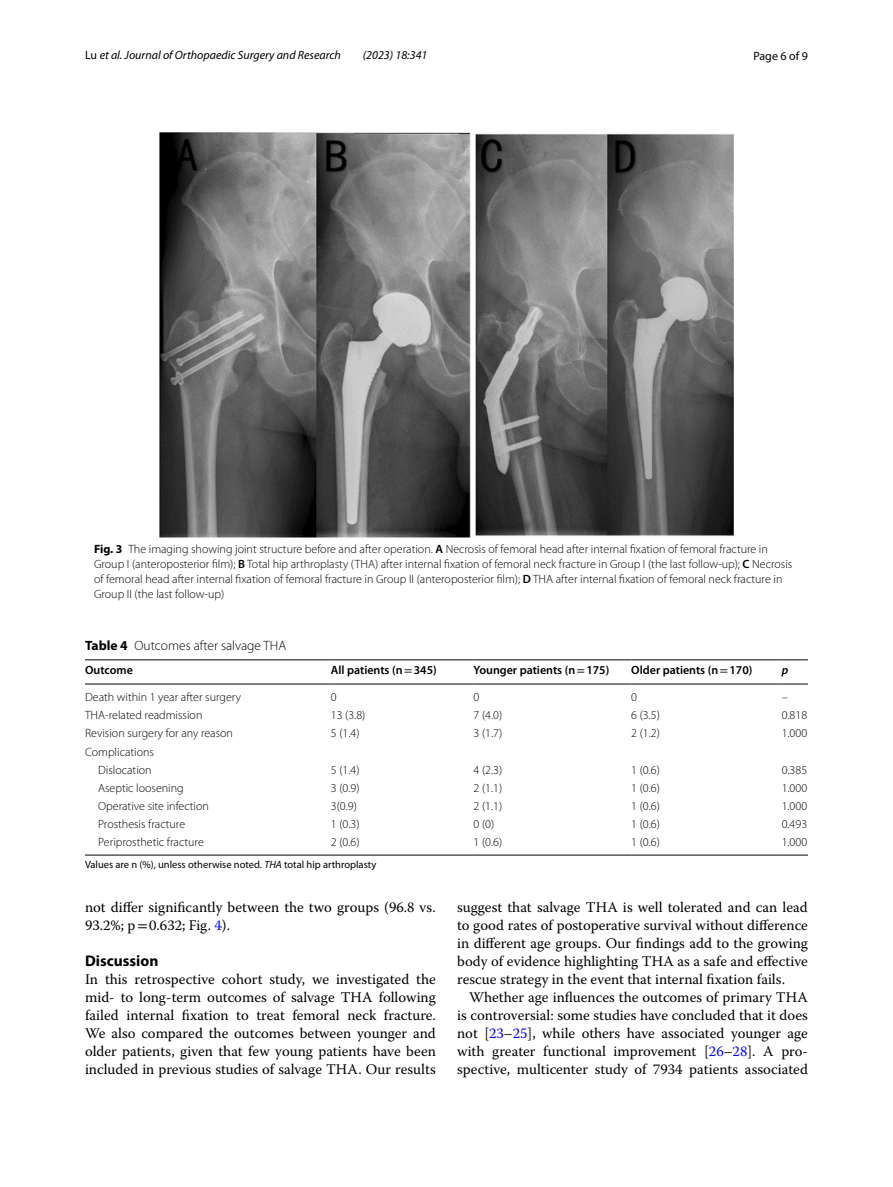
<style>
.page{position:relative;width:893px;height:1187px;background:#fff}
.page>*{position:absolute;margin:0;border:0;box-sizing:border-box;transform-origin:0 0}
.t1{font:700 15.45px "Myriad Pro";color:#000}
.t2{font:14.7px/18px "Warnock Pro";color:#000;text-align:justify}
.t3{font:300 13.5px "Myriad Pro";color:#000}
.t4{font:300 12px/15px "Myriad Pro";color:#000}
.t5{font:600 12px "Myriad Pro";color:#000}
.t6{font:italic 12px "Myriad Pro";color:#000}
.t7{font:12px "Myriad Pro";color:#000}
.t8{font:italic 600 12px "Myriad Pro";color:#000}
.t9{font:10.5px "Myriad Pro";color:#000}
.s1{font-style:normal}
.s2{font-weight:700}
.s3{font-weight:600}
.s4{font-family:"STIX";font-weight:400}
.s5{font-style:italic}
.s6{font-family:"STIX"}
.s7{color:#00f}
</style>
<div class="page">
<img style="left:160px;top:133px;width:573px;height:404px">
<hr style="left:85px;top:659px;width:246px;height:1px;background:#000">
<hr style="left:85px;top:683px;width:246px;height:1px;background:#000">
<hr style="left:331px;top:659px;width:143px;height:1px;background:#000">
<hr style="left:331px;top:683px;width:143px;height:1px;background:#000">
<hr style="left:474px;top:659px;width:157px;height:1px;background:#000">
<hr style="left:474px;top:683px;width:157px;height:1px;background:#000">
<hr style="left:631px;top:659px;width:151px;height:1px;background:#000">
<hr style="left:631px;top:683px;width:151px;height:1px;background:#000">
<svg style="left:782px;top:659px;width:26px;height:1px"></svg>
<svg style="left:782px;top:683px;width:26px;height:1px"></svg>
<hr style="left:85px;top:854px;width:246px;height:1px;background:#000">
<hr style="left:331px;top:854px;width:143px;height:1px;background:#000">
<hr style="left:474px;top:854px;width:157px;height:1px;background:#000">
<hr style="left:631px;top:854px;width:151px;height:1px;background:#000">
<svg style="left:782px;top:854px;width:26px;height:1px"></svg>
<p class="t6" style="left:85px;top:48px;width:257px"><span class="s1">Lu</span> et al. Journal of Orthopaedic Surgery and Research</p>
<p class="t6" style="left:363px;top:48px;width:66px">(2023) 18:341</p>
<p class="t7" style="left:753px;top:48px;width:56px">Page 6 of 9</p>
<p class="t4" style="left:94px;top:541px;width:700px"><span class="s2">Fig. 3</span> The imaging showing joint structure before and after operation. <span class="s3">A</span> Necrosis of femoral head after internal fixation of femoral fracture in Group I (anteroposterior film); <span class="s3">B</span> Total hip arthroplasty (THA) after internal fixation of femoral neck fracture in Group I (the last follow-up); <span class="s3">C</span> Necrosis of femoral head after internal fixation of femoral fracture in Group II (anteroposterior film); <span class="s3">D</span> THA after internal fixation of femoral neck fracture in Group II (the last follow-up)</p>
<p class="t3" style="left:85px;top:638px;width:203px"><span class="s2">Table 4</span> Outcomes after salvage THA</p>
<p class="t5" style="left:85px;top:662px;width:49px">Outcome</p>
<p class="t5" style="left:331px;top:662px;width:107px">All patients (n<span class="s4">=</span>345)</p>
<p class="t5" style="left:474px;top:662px;width:137px">Younger patients (n<span class="s4">=</span>175)</p>
<p class="t5" style="left:631px;top:662px;width:123px">Older patients (n<span class="s4">=</span>170)</p>
<p class="t8" style="left:782px;top:662px;width:8px">p</p>
<p class="t4" style="left:85px;top:689px;width:157px">Death within 1 year after surgery</p>
<p class="t4" style="left:331px;top:689px;width:7px">0</p>
<p class="t4" style="left:474px;top:689px;width:7px">0</p>
<p class="t4" style="left:631px;top:689px;width:7px">0</p>
<p class="t4" style="left:782px;top:689px;width:7px">–</p>
<p class="t4" style="left:85px;top:708px;width:119px">THA-related readmission</p>
<p class="t4" style="left:331px;top:708px;width:36px">13 (3.8)</p>
<p class="t4" style="left:474px;top:708px;width:30px">7 (4.0)</p>
<p class="t4" style="left:631px;top:708px;width:30px">6 (3.5)</p>
<p class="t4" style="left:782px;top:708px;width:27px">0.818</p>
<p class="t4" style="left:85px;top:726px;width:149px">Revision surgery for any reason</p>
<p class="t4" style="left:331px;top:726px;width:30px">5 (1.4)</p>
<p class="t4" style="left:474px;top:726px;width:30px">3 (1.7)</p>
<p class="t4" style="left:631px;top:726px;width:30px">2 (1.2)</p>
<p class="t4" style="left:782px;top:726px;width:27px">1.000</p>
<p class="t4" style="left:85px;top:742px;width:70px;line-height:18.1px;text-align:right">Complications<br>Dislocation</p>
<p class="t4" style="left:331px;top:762px;width:30px">5 (1.4)</p>
<p class="t4" style="left:474px;top:762px;width:30px">4 (2.3)</p>
<p class="t4" style="left:631px;top:762px;width:30px">1 (0.6)</p>
<p class="t4" style="left:782px;top:762px;width:27px">0.385</p>
<p class="t4" style="left:98px;top:780px;width:87px">Aseptic loosening</p>
<p class="t4" style="left:331px;top:780px;width:30px">3 (0.9)</p>
<p class="t4" style="left:474px;top:780px;width:30px">2 (1.1)</p>
<p class="t4" style="left:631px;top:780px;width:30px">1 (0.6)</p>
<p class="t4" style="left:782px;top:780px;width:27px">1.000</p>
<p class="t4" style="left:98px;top:798px;width:112px">Operative site infection</p>
<p class="t4" style="left:331px;top:798px;width:28px">3(0.9)</p>
<p class="t4" style="left:474px;top:798px;width:30px">2 (1.1)</p>
<p class="t4" style="left:631px;top:798px;width:30px">1 (0.6)</p>
<p class="t4" style="left:782px;top:798px;width:27px">1.000</p>
<p class="t4" style="left:98px;top:816px;width:89px">Prosthesis fracture</p>
<p class="t4" style="left:331px;top:816px;width:30px">1 (0.3)</p>
<p class="t4" style="left:474px;top:816px;width:22px">0 (0)</p>
<p class="t4" style="left:631px;top:816px;width:30px">1 (0.6)</p>
<p class="t4" style="left:782px;top:816px;width:27px">0.493</p>
<p class="t4" style="left:98px;top:835px;width:107px">Periprosthetic fracture</p>
<p class="t4" style="left:331px;top:835px;width:30px">2 (0.6)</p>
<p class="t4" style="left:474px;top:835px;width:30px">1 (0.6)</p>
<p class="t4" style="left:631px;top:835px;width:30px">1 (0.6)</p>
<p class="t4" style="left:782px;top:835px;width:27px">1.000</p>
<p class="t9" style="left:85px;top:858px;width:293px">Values are n (%), unless otherwise noted. <span class="s5">THA</span> total hip arthroplasty</p>
<p class="t2" style="left:85px;top:897px;width:352px">not differ significantly between the two groups (96.8 vs.<br>93.2%; p<span class="s6">=</span>0.632; Fig. <span class="s7">4</span>).</p>
<p class="t1" style="left:85px;top:950px;width:75px">Discussion</p>
<p class="t2" style="left:85px;top:969px;width:352px">In this retrospective cohort study, we investigated the mid- to long-term outcomes of salvage THA following failed internal fixation to treat femoral neck fracture.<br>We also compared the outcomes between younger and older patients, given that few young patients have been included in previous studies of salvage THA. Our results</p>
<p class="t2" style="left:457px;top:897px;width:352px">suggest that salvage THA is well tolerated and can lead to good rates of postoperative survival without difference in different age groups. Our findings add to the growing body of evidence highlighting THA as a safe and effective rescue strategy in the event that internal fixation fails.</p>
<p class="t2" style="left:457px;top:987px;width:352px;text-indent:12px">Whether age influences the outcomes of primary THA is controversial: some studies have concluded that it does not [<span class="s7">23</span>–<span class="s7">25</span>], while others have associated younger age with greater functional improvement [<span class="s7">26</span>–<span class="s7">28</span>]. A pro&shy;spective, multicenter study of 7934 patients associated</p>
</div>
